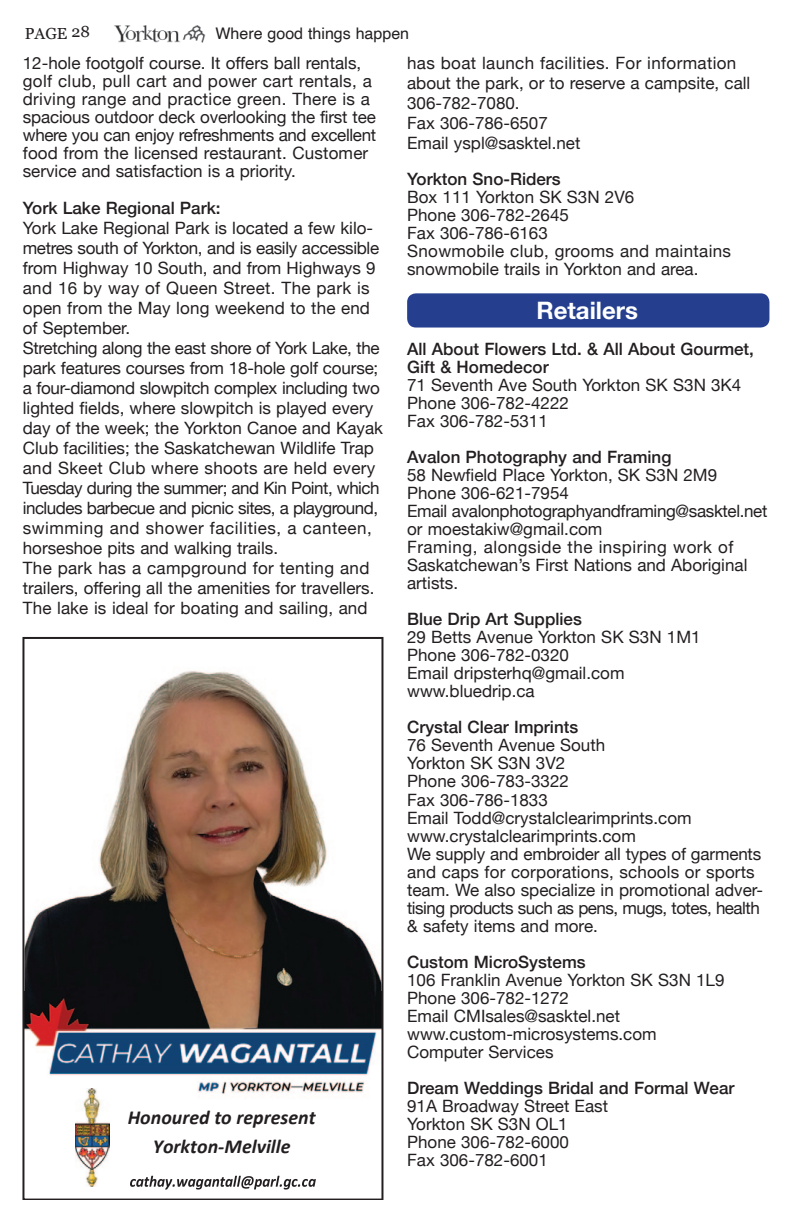
<style>
.page{position:relative;width:794px;height:1224px;background:#fff}
.page>*{position:absolute;margin:0;border:0;box-sizing:border-box;transform-origin:0 0}
.t1{font:700 24px "Helvetica Neue";color:#fff}
.t2{font:italic 700 20px/29px "Calibri";color:#231f20;text-align:center}
.t3{font:17px/18px "Helvetica Neue";color:#231f20}
.t4{font:500 17px/18px "Helvetica Neue";color:#231f20}
.t5{font:16px "Helvetica";color:#231f20}
.t6{font:16px "Georgia";color:#231f20}
</style>
<div class="page">
<div style="left:407px;top:293px;width:362px;height:34px;background:#253f8e;border-radius:9px"></div>
<img style="left:114px;top:25px;width:91px;height:18px">
<svg style="left:23px;top:637px;width:360px;height:562px"></svg>
<svg style="left:130px;top:1175px;width:186px;height:14px"></svg>
<img style="left:75px;top:1088px;width:34px;height:98px">
<p class="t6" style="left:25px;top:22px;width:67px">Page 28</p>
<p class="t5" style="left:215px;top:21px;width:195px">Where good things happen</p>
<p class="t3" style="left:23px;top:55px;width:355px">12-hole footgolf course. It offers ball rentals, golf club, pull cart and power cart rentals, a driving range and practice green. There is a spacious outdoor deck overlooking the first tee where you can enjoy refreshments and excellent food from the licensed restaurant. Customer service and satisfaction is a priority.</p>
<p class="t4" style="left:23px;top:198px;width:199px">York Lake Regional Park:</p>
<p class="t3" style="left:23px;top:219px;width:361px;line-height:20px">York Lake Regional Park is located a few kilo&shy;metres south of Yorkton, and is easily accessible from Highway 10 South, and from Highways 9 and 16 by way of Queen Street. The park is open from the May long weekend to the end of September.<br>Stretching along the east shore of York Lake, the park features courses from 18-hole golf course; a four-diamond slowpitch complex including two lighted fields, where slowpitch is played every day of the week; the Yorkton Canoe and Kayak Club facilities; the Saskatchewan Wildlife Trap and Skeet Club where shoots are held every Tuesday during the summer; and Kin Point, which includes barbecue and picnic sites, a playground, swimming and shower facilities, a canteen, horseshoe pits and walking trails.<br>The park has a campground for tenting and trailers, offering all the amenities for travellers.<br>The lake is ideal for boating and sailing, and</p>
<p class="t3" style="left:407px;top:54px;width:344px;line-height:20px">has boat launch facilities. For information about the park, or to reserve a campsite, call<br>306-782-7080.<br>Fax 306-786-6507<br>Email yspl@sasktel.net</p>
<p class="t4" style="left:407px;top:168px;width:155px">Yorkton Sno-Riders</p>
<p class="t3" style="left:407px;top:189px;width:325px">Box 111 Yorkton SK S3N 2V6<br>Phone 306-782-2645<br>Fax 306-786-6163<br>Snowmobile club, grooms and maintains snowmobile trails in Yorkton and area.</p>
<h1 class="t1" style="left:536px;top:292px;width:103px">Retailers</h1>
<p class="t4" style="left:407px;top:339px;width:348px">All About Flowers Ltd. &amp; All About Gourmet,<br>Gift &amp; Homedecor</p>
<p class="t3" style="left:407px;top:377px;width:335px">71 Seventh Ave South Yorkton SK S3N 3K4<br>Phone 306-782-4222<br>Fax 306-782-5311</p>
<p class="t4" style="left:407px;top:447px;width:266px">Avalon Photography and Framing</p>
<p class="t3" style="left:407px;top:467px;width:361px">58 Newfield Place Yorkton, SK S3N 2M9<br>Phone 306-621-7954<br>Email avalonphotographyandframing@sasktel.net or moestakiw@gmail.com<br>Framing, alongside the inspiring work of<br>Saskatchewan’s First Nations and Aboriginal artists.</p>
<p class="t4" style="left:407px;top:609px;width:176px">Blue Drip Art Supplies</p>
<p class="t3" style="left:407px;top:629px;width:295px">29 Betts Avenue Yorkton SK S3N 1M1<br>Phone 306-782-0320<br>Email dripsterhq@gmail.com www.bluedrip.ca</p>
<p class="t4" style="left:407px;top:717px;width:173px">Crystal Clear Imprints</p>
<p class="t3" style="left:407px;top:737px;width:357px">76 Seventh Avenue South<br>Yorkton SK S3N 3V2<br>Phone 306-783-3322<br>Fax 306-786-1833<br>Email Todd@crystalclearimprints.com www.crystalclearimprints.com<br>We supply and embroider all types of garments and caps for corporations, schools or sports team. We also specialize in promotional adver&shy;tising products such as pens, mugs, totes, health &amp; safety items and more.</p>
<p class="t4" style="left:407px;top:951px;width:180px">Custom MicroSystems</p>
<p class="t3" style="left:407px;top:971px;width:319px">106 Franklin Avenue Yorkton SK S3N 1L9<br>Phone 306-782-1272<br>Email CMIsales@sasktel.net www.custom-microsystems.com<br>Computer Services</p>
<p class="t4" style="left:407px;top:1077px;width:329px">Dream Weddings Bridal and Formal Wear</p>
<p class="t3" style="left:407px;top:1097px;width:202px">91A Broadway Street East<br>Yorkton SK S3N OL1<br>Phone 306-782-6000<br>Fax 306-782-6001</p>
<p class="t2" style="left:128px;top:1102px;width:189px">Honoured to represent<br>Yorkton-Melville</p>
</div>
